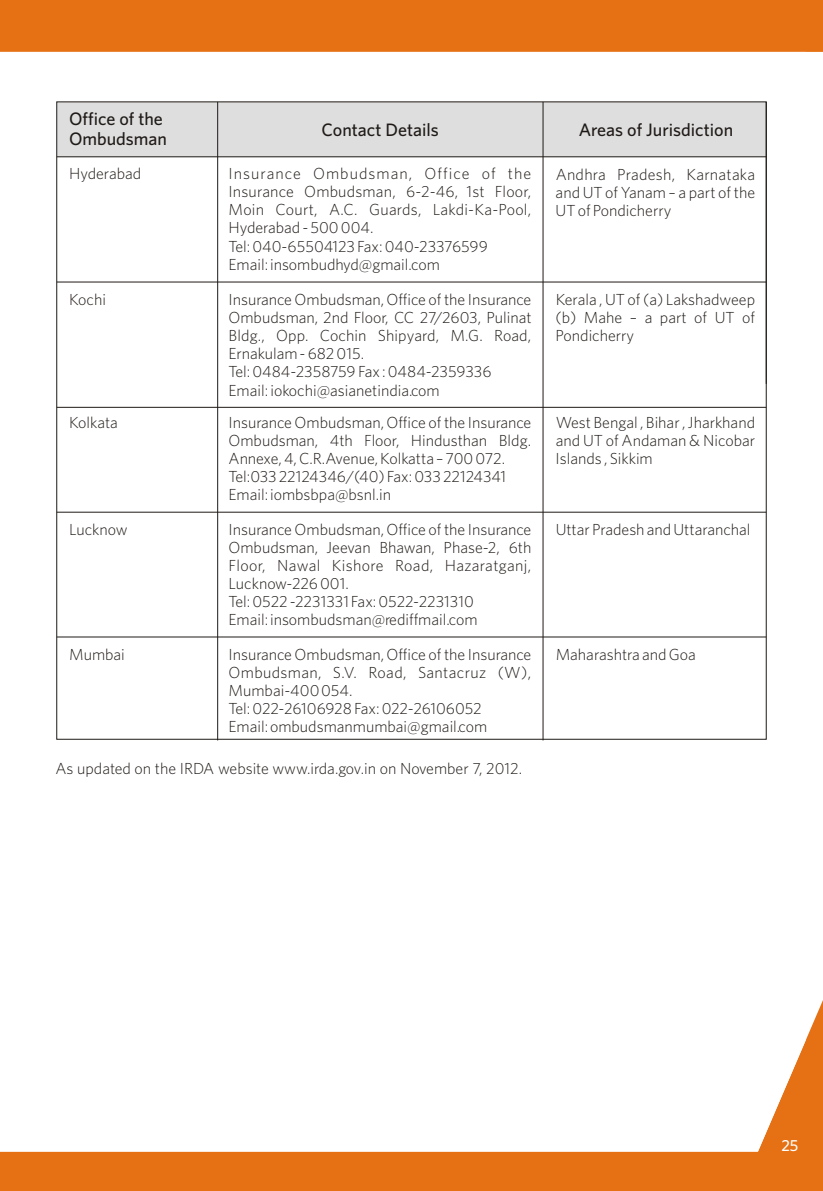
<style>
.page{position:relative;width:823px;height:1191px;background:#fff}
.page>*{position:absolute;margin:0;border:0;box-sizing:border-box;transform-origin:0 0}
.t1{font:700 18px/20.8px "Whitney";color:#1f1a17}
.t2{font:16px/18px "Whitney";color:#1f1a17}
.t3{font:500 16px "Whitney";color:#fff}
</style>
<div class="page">
<div style="left:0;top:0;width:822px;height:1191px;background:#e67014"></div>
<div style="left:805px;top:52px;width:17px;height:990px;background:#fff"></div>
<div style="left:0;top:52px;width:805px;height:1099px;background:#fff"></div>
<div style="left:57px;top:102px;width:708px;height:55px;background:#dedede"></div>
<hr style="left:217px;top:102px;width:1px;height:638px;background:#1f1a17">
<hr style="left:542px;top:102px;width:1px;height:638px;background:#1f1a17">
<hr style="left:57px;top:282px;width:708px;height:1px;background:#1f1a17">
<hr style="left:765px;top:102px;width:1px;height:282px;background:#1f1a17">
<hr style="left:57px;top:407px;width:708px;height:1px;background:#1f1a17">
<hr style="left:57px;top:636px;width:708px;height:1px;background:#1f1a17">
<hr style="left:57px;top:512px;width:708px;height:1px;background:#1f1a17">
<hr style="left:57px;top:156px;width:708px;height:1px;background:#1f1a17">
<p class="t1" style="left:69px;top:109px;width:99px">Office of the<br>Ombudsman</p>
<p class="t1" style="left:321px;top:120px;width:119px">Contact Details</p>
<p class="t1" style="left:578px;top:120px;width:156px">Areas of Jurisdiction</p>
<p class="t2" style="left:69px;top:166px;width:74px">Hyderabad</p>
<p class="t2" style="left:228px;top:166px;width:304px">Insurance Ombudsman, Office of the Insurance Ombudsman, 6-2-46, 1st Floor, Moin Court, A.C. Guards, Lakdi-Ka-Pool, Hyderabad - 500 004.<br>Tel: 040-65504123 Fax: 040-23376599<br>Email: insombudhyd@gmail.com</p>
<p class="t2" style="left:555px;top:166px;width:201px;text-align:justify">Andhra Pradesh, Karnataka and UT of Yanam – a part of the UT of Pondicherry</p>
<p class="t2" style="left:69px;top:292px;width:38px">Kochi</p>
<p class="t2" style="left:228px;top:292px;width:304px">Insurance Ombudsman, Office of the Insurance Ombudsman, 2nd Floor, CC 27/2603, Pulinat Bldg., Opp. Cochin Shipyard, M.G. Road, Ernakulam - 682 015.<br>Tel: 0484-2358759 Fax : 0484-2359336<br>Email: iokochi@asianetindia.com</p>
<p class="t2" style="left:555px;top:292px;width:201px;text-align:justify">Kerala , UT of (a) Lakshadweep (b) Mahe – a part of UT of Pondicherry</p>
<p class="t2" style="left:69px;top:414px;width:50px">Kolkata</p>
<p class="t2" style="left:228px;top:414px;width:304px">Insurance Ombudsman, Office of the Insurance Ombudsman, 4th Floor, Hindusthan Bldg.<br>Annexe, 4, C.R.Avenue, Kolkatta – 700 072.<br>Tel:033 22124346/(40) Fax: 033 22124341<br>Email: iombsbpa@bsnl.in</p>
<p class="t2" style="left:555px;top:414px;width:201px;text-align:justify">West Bengal , Bihar , Jharkhand and UT of Andaman &amp; Nicobar Islands , Sikkim</p>
<p class="t2" style="left:228px;top:521px;width:304px">Insurance Ombudsman, Office of the Insurance Ombudsman, Jeevan Bhawan, Phase-2, 6th Floor, Nawal Kishore Road, Hazaratganj, Lucknow-226 001.<br>Tel: 0522 -2231331 Fax: 0522-2231310<br>Email: insombudsman@rediffmail.com</p>
<p class="t2" style="left:69px;top:521px;width:60px">Lucknow</p>
<p class="t2" style="left:555px;top:521px;width:196px">Uttar Pradesh and Uttaranchal</p>
<p class="t2" style="left:228px;top:647px;width:304px">Insurance Ombudsman, Office of the Insurance Ombudsman, S.V. Road, Santacruz (W), Mumbai-400 054.<br>Tel: 022-26106928 Fax: 022-26106052<br>Email: ombudsmanmumbai@gmail.com</p>
<p class="t2" style="left:69px;top:647px;width:57px">Mumbai</p>
<p class="t2" style="left:555px;top:647px;width:142px">Maharashtra and Goa</p>
<p class="t2" style="left:55px;top:760px;width:468px">As updated on the IRDA website www.irda.gov.in on November 7, 2012.</p>
<p class="t3" style="left:780px;top:1140px;width:18px">25</p>
</div>
